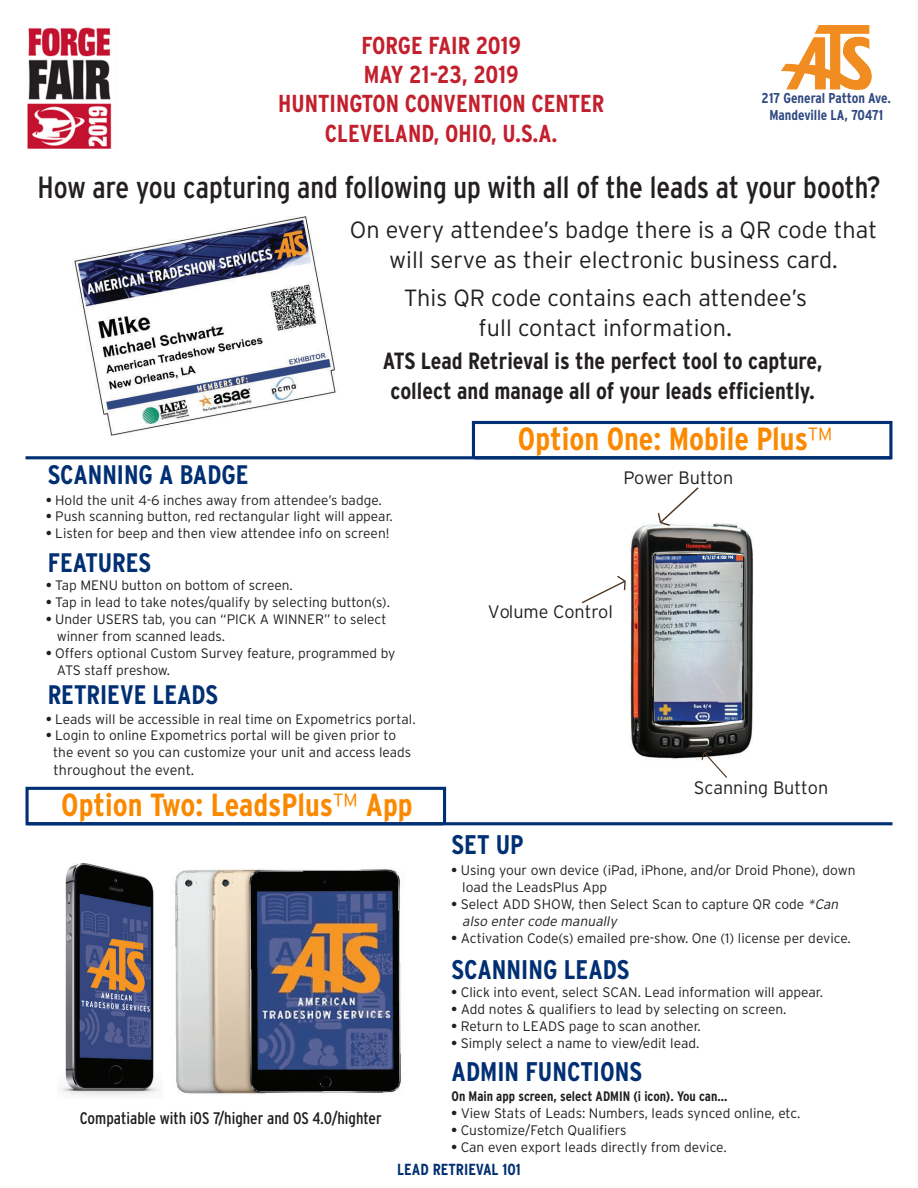
<style>
.page{position:relative;width:918px;height:1188px;background:#fff}
.page>*{position:absolute;margin:0;border:0;box-sizing:border-box;transform-origin:0 0}
.t1{font:700 condensed 32.1px "Interstate";color:#fa8900}
.t2{font:condensed 30.6px "Interstate";color:#231f20}
.t3{font:700 condensed 26.85px "Interstate";color:#002f73}
.t4{font:700 condensed 26.7px "Interstate";color:#002f73}
.t5{font:700 condensed 24.6px "Interstate";color:#c3202e}
.t6{font:300 23.4px/29.7px "Interstate";color:#231f20;text-align:center}
.t7{font:700 condensed 23.4px "Interstate";color:#231f20}
.t8{font:300 18px "Interstate";color:#231f20}
.t9{font:condensed 16.8px "Interstate";color:#231f20}
.t10{font:700 condensed 16.05px "Interstate";color:#002f73}
.t11{font:300 14.4px "Interstate";color:#231f20}
.t12{font:700 condensed 14.25px "Interstate";color:#2f4881}
.t13{font:300 13.8px/17.1px "Interstate";color:#231f20}
.t14{font:700 condensed 13.8px "Interstate";color:#231f20}
.t15{font:300 13.65px/17px "Interstate";color:#231f20}
.s1{font-size:25.05px}
.s2{font-weight:700;font-stretch:condensed}
.s3{font-weight:300;font-stretch:normal}
.s4{font-style:italic}
</style>
<div class="page">
<img style="left:74px;top:216px;width:262px;height:220px">
<img style="left:630px;top:523px;width:123px;height:236px">
<svg style="left:658px;top:487px;width:41px;height:39px"></svg>
<svg style="left:582px;top:576px;width:44px;height:27px"></svg>
<svg style="left:701px;top:750px;width:26px;height:28px"></svg>
<hr style="left:26px;top:456px;width:865px;height:3px;background:#002f73">
<svg style="left:470px;top:420px;width:423px;height:40px"></svg>
<hr style="left:27px;top:822px;width:865px;height:3px;background:#002f73">
<svg style="left:25px;top:786px;width:423px;height:40px"></svg>
<img style="left:59px;top:864px;width:102px;height:233px">
<img style="left:173px;top:869px;width:228px;height:226px">
<img style="left:781px;top:26px;width:91px;height:64px">
<img style="left:27px;top:27px;width:85px;height:122px">
<p class="t5" style="left:361px;top:31px;width:161px">FORGE FAIR 2019</p>
<p class="t5" style="left:364px;top:61px;width:156px">MAY 21-23, 2019</p>
<p class="t5" style="left:278px;top:90px;width:328px">HUNTINGTON CONVENTION CENTER</p>
<p class="t5" style="left:325px;top:119px;width:234px">CLEVELAND, OHIO, U.S.A.</p>
<p class="t12" style="left:762px;top:90px;width:131px">217 General Patton Ave.</p>
<p class="t12" style="left:769px;top:107px;width:116px">Mandeville LA, 70471</p>
<p class="t2" style="left:38px;top:170px;width:845px">How are you capturing and following up with all of the leads at your booth?</p>
<p class="t6" style="left:350px;top:215px;width:529px">On every attendee’s badge there is a QR code that will serve as their electronic business card.</p>
<p class="t6" style="left:404px;top:283px;width:405px">This QR code contains each attendee’s</p>
<p class="t6" style="left:479px;top:312px;width:255px">full contact information<span class="s1">.</span></p>
<p class="t7" style="left:383px;top:348px;width:441px">ATS Lead Retrieval is the perfect tool to capture,</p>
<p class="t7" style="left:391px;top:377px;width:426px">collect and manage all of your leads efficiently.</p>
<p class="t4" style="left:48px;top:460px;width:203px">SCANNING A BADGE</p>
<p class="t15" style="left:46px;top:491px;width:337px"><span class="s2">•</span> Hold the unit 4-6 inches away from attendee’s badge.</p>
<p class="t15" style="left:46px;top:508px;width:348px"><span class="s2">•</span> Push scanning button, red rectangular light will appear.</p>
<p class="t15" style="left:46px;top:525px;width:345px"><span class="s2">•</span> Listen for beep and then view attendee info on screen!</p>
<p class="t15" style="left:46px;top:576px;width:248px"><span class="s2">•</span> Tap MENU button on bottom of screen.</p>
<p class="t15" style="left:46px;top:593px;width:345px"><span class="s2">•</span> Tap in lead to take notes/qualify by selecting button(s).</p>
<p class="t15" style="left:46px;top:610px;width:342px"><span class="s2">•</span> Under USERS tab, you can “PICK A WINNER” to select</p>
<p class="t15" style="left:57px;top:627px;width:170px">winner from scanned leads.</p>
<p class="t15" style="left:57px;top:644px;width:340px;text-indent:-11px"><span class="s2">•</span> Offers optional Custom Survey feature, programmed by<br>ATS staff preshow.</p>
<p class="t15" style="left:46px;top:710px;width:371px"><span class="s2">•</span> Leads will be accessible in real time on Expometrics portal.</p>
<p class="t15" style="left:53px;top:727px;width:360px;text-indent:-7px"><span class="s2">•</span> Login to online Expometrics portal will be given prior to the event so you can customize your unit and access leads</p>
<p class="t11" style="left:54px;top:762px;width:142px">throughout the event.</p>
<p class="t4" style="left:48px;top:548px;width:105px">FEATURES</p>
<p class="t4" style="left:48px;top:680px;width:172px">RETRIEVE LEADS</p>
<p class="t1" style="left:61px;top:786px;width:353px">Option Two: LeadsPlus<span class="s3">™</span> App</p>
<p class="t9" style="left:80px;top:1109px;width:303px">Compatiable with iOS 7/higher and OS 4.0/highter</p>
<p class="t1" style="left:518px;top:420px;width:316px">Option One: Mobile Plus<span class="s3">™</span></p>
<h3 class="t8" style="left:623px;top:468px;width:111px">Power Button</h3>
<h3 class="t8" style="left:488px;top:601px;width:127px">Volume Control</h3>
<p class="t3" style="left:452px;top:830px;width:74px">SET UP</p>
<h3 class="t8" style="left:694px;top:777px;width:136px">Scanning Button</h3>
<p class="t13" style="left:462px;top:861px;width:395px;text-indent:-11px"><span class="s2">•</span> Using your own device (iPad, iPhone, and/or Droid Phone), down load the LeadsPlus App</p>
<p class="t13" style="left:462px;top:895px;width:380px;text-indent:-11px"><span class="s2">•</span> Select ADD SHOW, then Select Scan to capture QR code <span class="s4">*Can also enter code manually</span></p>
<p class="t13" style="left:452px;top:929px;width:401px"><span class="s2">•</span> Activation Code(s) emailed pre-show. One (1) license per device.</p>
<p class="t3" style="left:452px;top:954px;width:180px">SCANNING LEADS</p>
<p class="t13" style="left:452px;top:983px;width:373px"><span class="s2">•</span> Click into event, select SCAN. Lead information will appear.</p>
<p class="t13" style="left:452px;top:1000px;width:337px"><span class="s2">•</span> Add notes &amp; qualifiers to lead by selecting on screen.</p>
<p class="t13" style="left:452px;top:1017px;width:251px"><span class="s2">•</span> Return to LEADS page to scan another.</p>
<p class="t13" style="left:452px;top:1034px;width:249px"><span class="s2">•</span> Simply select a name to view/edit lead.</p>
<p class="t3" style="left:452px;top:1056px;width:192px">ADMIN FUNCTIONS</p>
<p class="t14" style="left:452px;top:1088px;width:278px">On Main app screen, select ADMIN (i icon). You can...</p>
<p class="t13" style="left:452px;top:1104px;width:351px"><span class="s2">•</span> View Stats of Leads: Numbers, leads synced online, etc.</p>
<p class="t13" style="left:452px;top:1121px;width:177px"><span class="s2">•</span> Customize/Fetch Qualifiers</p>
<p class="t13" style="left:452px;top:1138px;width:277px"><span class="s2">•</span> Can even export leads directly from device.</p>
<p class="t10" style="left:397px;top:1161px;width:125px">LEAD RETRIEVAL 101</p>
</div>
